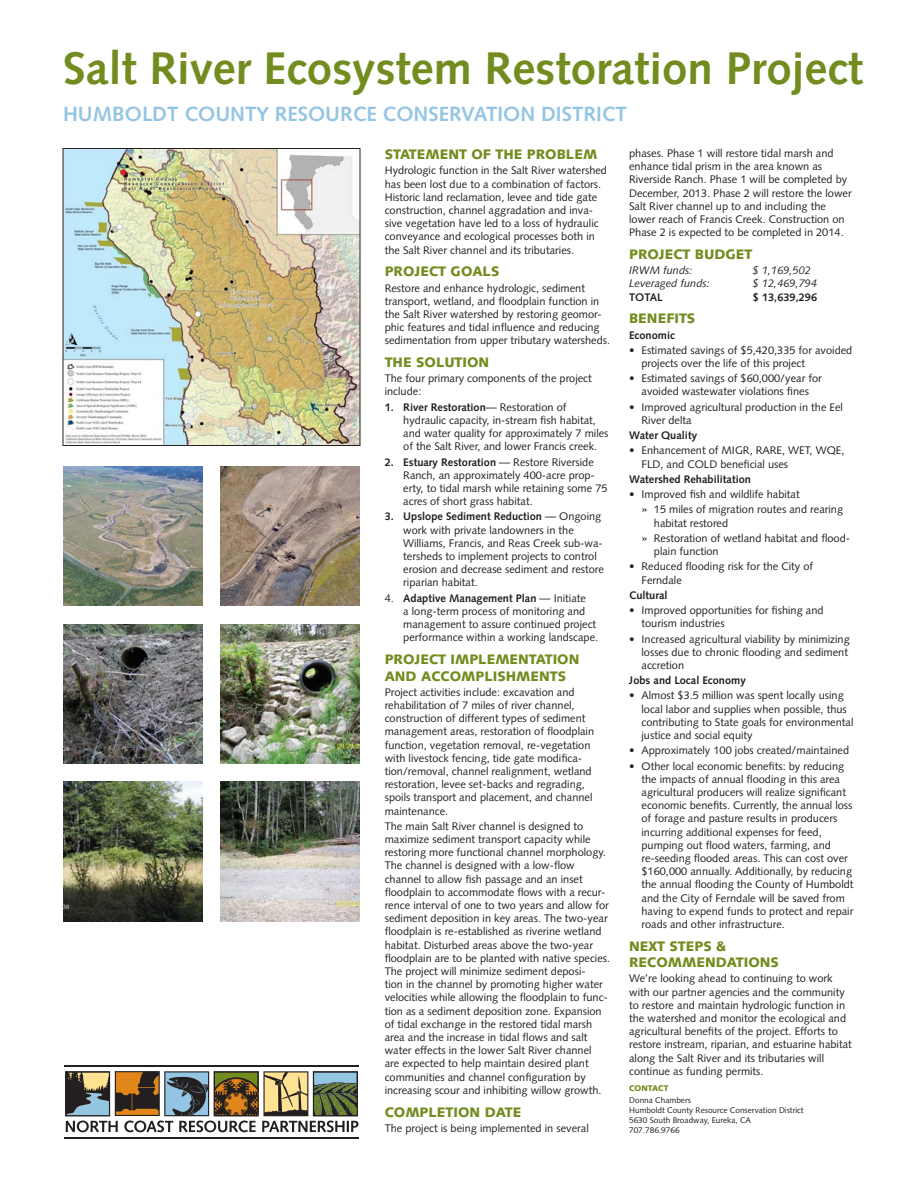
<style>
.page{position:relative;width:918px;height:1188px;background:#fff}
.page>*{position:absolute;margin:0;border:0;box-sizing:border-box;transform-origin:0 0}
.t1{font:700 45.75px "Syntax";color:#738c1f}
.t2{font:700 20.7px "Syntax";color:#94c5e3}
.t3{font:900 13.8px/16.5px "Syntax";color:#738c1f}
.t4{font:10.95px/13.2px "Syntax";color:#231f20}
.t5{font:700 10.95px "Syntax";color:#231f20}
.t6{font:italic 10.95px "Syntax";color:#231f20}
.t7{font:8.25px/9.9px "Syntax";color:#231f20}
.t8{font:900 8.25px "Syntax";color:#738c1f}
.s1{font-weight:700}
.s2{font-family:"Helvetica"}
</style>
<div class="page">
<img style="left:65px;top:150px;width:293px;height:294px">
<div style="left:63px;top:148px;width:297px;height:298px;border:1px solid #231f20"></div>
<img style="left:221px;top:466px;width:139px;height:139px">
<img style="left:63px;top:466px;width:139px;height:139px">
<img style="left:221px;top:624px;width:139px;height:139px">
<img style="left:221px;top:782px;width:139px;height:139px">
<img style="left:63px;top:624px;width:139px;height:139px">
<img style="left:63px;top:782px;width:139px;height:139px">
<hr style="left:64px;top:1065px;width:295px;height:2px;background:#231f20">
<hr style="left:64px;top:1137px;width:295px;height:2px;background:#231f20">
<svg style="left:65px;top:1071px;width:293px;height:61px"></svg>
<div style="left:214px;top:1071px;width:45px;height:45px;border:1px solid #231f20"></div>
<h1 class="t1" style="left:63px;top:50px;width:801px">Salt River Ecosystem Restoration Project</h1>
<h2 class="t2" style="left:63px;top:106px;width:566px">HUMBOLDT COUNTY RESOURCE CONSERVATION DISTRICT</h2>
<p class="t3" style="left:385px;top:147px;width:214px">STATEMENT OF THE PROBLEM</p>
<p class="t4" style="left:385px;top:165px;width:224px">Hydrologic function in the Salt River watershed has been lost due to a combination of factors.<br>Historic land reclamation, levee and tide gate construction, channel aggradation and inva&shy;sive vegetation have led to a loss of hydraulic conveyance and ecological processes both in the Salt River channel and its tributaries.</p>
<p class="t3" style="left:385px;top:265px;width:116px">PROJECT GOALS</p>
<p class="t4" style="left:385px;top:282px;width:227px">Restore and enhance hydrologic, sediment transport, wetland, and floodplain function in the Salt River watershed by restoring geomor&shy;phic features and tidal influence and reducing sedimentation from upper tributary watersheds.</p>
<p class="t3" style="left:385px;top:355px;width:106px">THE SOLUTION</p>
<p class="t4" style="left:385px;top:373px;width:209px">The four primary components of the project include:</p>
<p class="t4" style="left:403px;top:401px;width:207px;text-indent:-19px"><span class="s1">1. River Restoration</span>— Restoration of hydraulic capacity, in-stream fish habitat, and water quality for approximately 7 miles of the Salt River, and lower Francis creek.</p>
<p class="t4" style="left:403px;top:456px;width:206px;text-indent:-19px"><span class="s1">2. Estuary Restoration</span> — Restore Riverside Ranch, an approximately 400-acre prop&shy;erty, to tidal marsh while retaining some 75 acres of short grass habitat.</p>
<p class="t4" style="left:403px;top:511px;width:202px;text-indent:-19px"><span class="s1">3. Upslope Sediment Reduction</span> — Ongoing work with private landowners in the Williams, Francis, and Reas Creek sub-wa&shy;tersheds to implement projects to control erosion and decrease sediment and restore riparian habitat.</p>
<p class="t4" style="left:403px;top:592px;width:196px;text-indent:-19px">4. <span class="s1">Adaptive Management Plan</span> — Initiate<br>a long-term process of monitoring and management to assure continued project performance within a working landscape.</p>
<p class="t3" style="left:385px;top:652px;width:196px">PROJECT IMPLEMENTATION<br>AND ACCOMPLISHMENTS</p>
<p class="t4" style="left:385px;top:686px;width:211px">Project activities include: excavation and rehabilitation of 7 miles of river channel, construction of different types of sediment management areas, restoration of floodplain function, vegetation removal, re-vegetation with livestock fencing, tide gate modifica&shy;tion/removal, channel realignment, wetland restoration, levee set-backs and regrading, spoils transport and placement, and channel maintenance.</p>
<p class="t4" style="left:385px;top:821px;width:227px">The main Salt River channel is designed to maximize sediment transport capacity while restoring more functional channel morphology.<br>The channel is designed with a low-flow channel to allow fish passage and an inset floodplain to accommodate flows with a recur&shy;rence interval of one to two years and allow for sediment deposition in key areas. The two-year floodplain is re-established as riverine wetland habitat. Disturbed areas above the two-year floodplain are to be planted with native species.<br>The project will minimize sediment deposi-<br>tion in the channel by promoting higher water velocities while allowing the floodplain to func&shy;tion as a sediment deposition zone. Expansion of tidal exchange in the restored tidal marsh area and the increase in tidal flows and salt water effects in the lower Salt River channel<br>are expected to help maintain desired plant communities and channel configuration by increasing scour and inhibiting willow growth.</p>
<p class="t3" style="left:385px;top:1105px;width:138px">COMPLETION DATE</p>
<p class="t4" style="left:385px;top:1122px;width:206px">The project is being implemented in several</p>
<p class="t4" style="left:629px;top:148px;width:224px">phases. Phase 1 will restore tidal marsh and enhance tidal prism in the area known as Riverside Ranch. Phase 1 will be completed by December, 2013. Phase 2 will restore the lower Salt River channel up to and including the lower reach of Francis Creek. Construction on Phase 2 is expected to be completed in 2014.</p>
<p class="t3" style="left:629px;top:247px;width:125px">PROJECT BUDGET</p>
<p class="t6" style="left:629px;top:266px;width:65px">IRWM funds:</p>
<p class="t6" style="left:753px;top:266px;width:60px">$ 1,169,502</p>
<p class="t6" style="left:629px;top:279px;width:82px">Leveraged funds:</p>
<p class="t6" style="left:753px;top:279px;width:66px">$ 12,469,794</p>
<p class="t5" style="left:629px;top:292px;width:35px">TOTAL</p>
<p class="t5" style="left:753px;top:292px;width:66px">$ 13,639,296</p>
<p class="t3" style="left:629px;top:312px;width:68px">BENEFITS</p>
<p class="t5" style="left:629px;top:330px;width:47px">Economic</p>
<p class="t4" style="left:642px;top:345px;width:212px;text-indent:-12px">• Estimated savings of $5,420,335 for avoided projects over the life of this project</p>
<p class="t4" style="left:629px;top:373px;width:194px;text-align:center">• Estimated savings of $60,000/year for avoided wastewater violations fines</p>
<p class="t4" style="left:642px;top:401px;width:203px;text-indent:-12px">• Improved agricultural production in the Eel<br>River delta</p>
<p class="t5" style="left:629px;top:431px;width:70px">Water Quality</p>
<p class="t4" style="left:642px;top:445px;width:204px;text-indent:-12px">• Enhancement of MIGR, RARE, WET, WQE,<br>FLD, and COLD beneficial uses</p>
<p class="t5" style="left:629px;top:475px;width:123px">Watershed Rehabilitation</p>
<p class="t4" style="left:642px;top:488px;width:203px;line-height:15.3px;text-indent:-12px">• Improved fish and wildlife habitat<br><span class="s2">»</span> 15 miles of migration routes and rearing</p>
<p class="t4" style="left:642px;top:516px;width:210px;line-height:15.3px;text-indent:12px">habitat restored<br><span class="s2">»</span> Restoration of wetland habitat and flood-</p>
<p class="t4" style="left:654px;top:546px;width:66px">plain function</p>
<p class="t4" style="left:642px;top:561px;width:173px;text-indent:-12px">• Reduced flooding risk for the City of<br>Ferndale</p>
<p class="t5" style="left:629px;top:591px;width:40px">Cultural</p>
<p class="t4" style="left:642px;top:605px;width:184px;text-indent:-12px">• Improved opportunities for fishing and tourism industries</p>
<p class="t4" style="left:642px;top:633px;width:210px;text-indent:-12px">• Increased agricultural viability by minimizing losses due to chronic flooding and sediment accretion</p>
<p class="t5" style="left:629px;top:676px;width:118px">Jobs and Local Economy</p>
<p class="t4" style="left:642px;top:690px;width:213px;text-indent:-12px">• Almost $3.5 million was spent locally using local labor and supplies when possible, thus contributing to State goals for environmental justice and social equity</p>
<p class="t4" style="left:629px;top:745px;width:221px">• Approximately 100 jobs created/maintained</p>
<p class="t4" style="left:642px;top:760px;width:214px;text-indent:-12px">• Other local economic benefits: by reducing the impacts of annual flooding in this area agricultural producers will realize significant economic benefits. Currently, the annual loss of forage and pasture results in producers incurring additional expenses for feed, pumping out flood waters, farming, and re-seeding flooded areas. This can cost over $160,000 annually. Additionally, by reducing the annual flooding the County of Humboldt and the City of Ferndale will be saved from having to expend funds to protect and repair roads and other infrastructure.</p>
<p class="t3" style="left:629px;top:939px;width:151px">NEXT STEPS &amp;<br>RECOMMENDATIONS</p>
<p class="t4" style="left:629px;top:973px;width:224px">We’re looking ahead to continuing to work with our partner agencies and the community to restore and maintain hydrologic function in the watershed and monitor the ecological and agricultural benefits of the project. Efforts to restore instream, riparian, and estuarine habitat along the Salt River and its tributaries will continue as funding permits.</p>
<p class="t8" style="left:629px;top:1085px;width:41px">CONTACT</p>
<p class="t7" style="left:629px;top:1096px;width:176px">Donna Chambers<br>Humboldt County Resource Conservation District<br>5630 South Broadway, Eureka, CA<br>707.786.9766</p>
</div>
